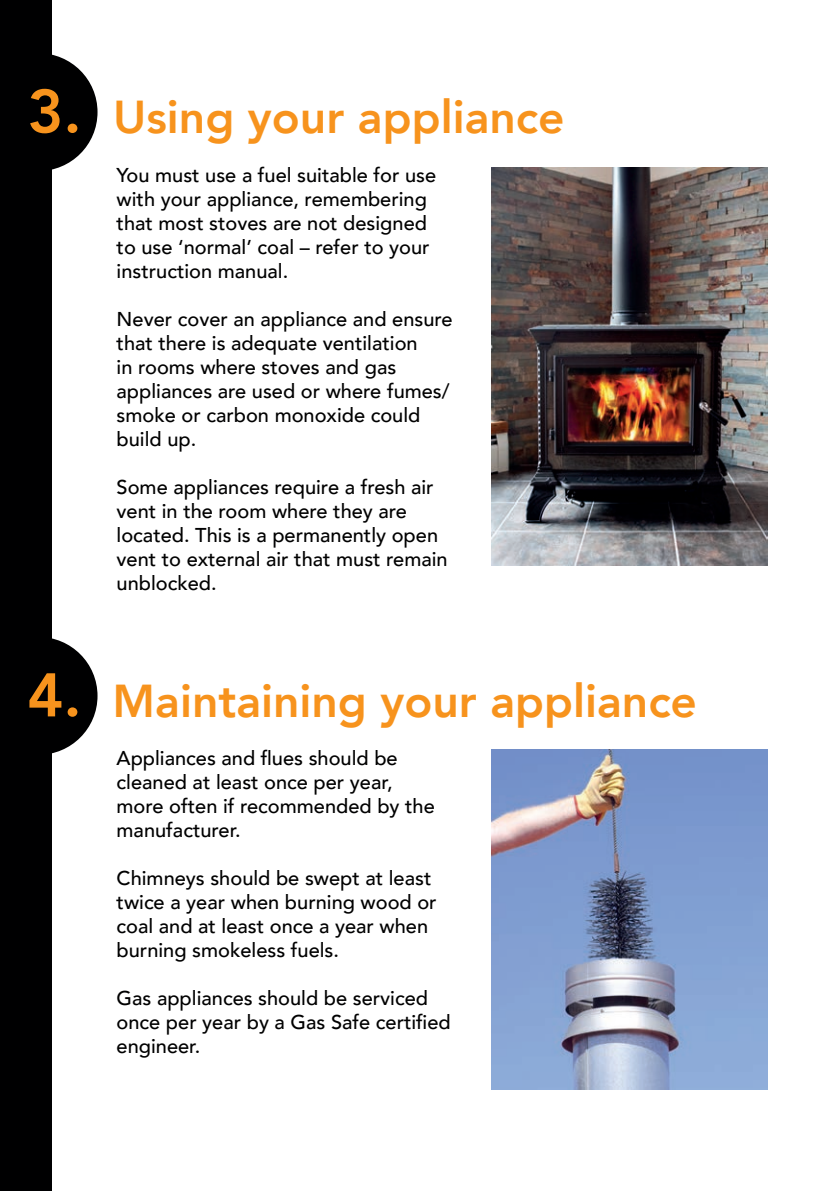
<style>
.page{position:relative;width:840px;height:1191px;background:#fff}
.page>*{position:absolute;margin:0;border:0;box-sizing:border-box;transform-origin:0 0}
.t1{font:800 60.8px "Avenir";color:#f7931d}
.t2{font:800 46px "Avenir";color:#f7931d}
.t3{font:500 20px/24px "Avenir";color:#000001}
</style>
<div class="page">
<img style="left:491px;top:167px;width:276px;height:399px">
<img style="left:491px;top:749px;width:276px;height:340px">
<div style="left:0;top:0;width:51px;height:1191px;background:#000001"></div>
<svg style="left:51px;top:53px;width:46px;height:118px"></svg>
<svg style="left:51px;top:637px;width:46px;height:118px"></svg>
<p class="t1" style="left:27px;top:64px;width:56px">3.</p>
<p class="t1" style="left:27px;top:648px;width:56px">4.</p>
<p class="t2" style="left:113px;top:81px;width:452px">Using your appliance</p>
<p class="t3" style="left:116px;top:162px;width:321px">You must use a fuel suitable for use with your appliance, remembering that most stoves are not designed to use ‘normal’ coal – refer to your instruction manual.</p>
<p class="t3" style="left:116px;top:306px;width:337px">Never cover an appliance and ensure that there is adequate ventilation<br>in rooms where stoves and gas appliances are used or where fumes/ smoke or carbon monoxide could build up.</p>
<p class="t3" style="left:116px;top:474px;width:332px">Some appliances require a fresh air vent in the room where they are located. This is a permanently open vent to external air that must remain unblocked.</p>
<p class="t2" style="left:113px;top:664px;width:585px">Maintaining your appliance</p>
<p class="t3" style="left:116px;top:744px;width:319px">Appliances and flues should be cleaned at least once per year, more often if recommended by the manufacturer.</p>
<p class="t3" style="left:116px;top:864px;width:321px">Chimneys should be swept at least twice a year when burning wood or coal and at least once a year when burning smokeless fuels.</p>
<p class="t3" style="left:116px;top:984px;width:335px">Gas appliances should be serviced once per year by a Gas Safe certified engineer.</p>
</div>
